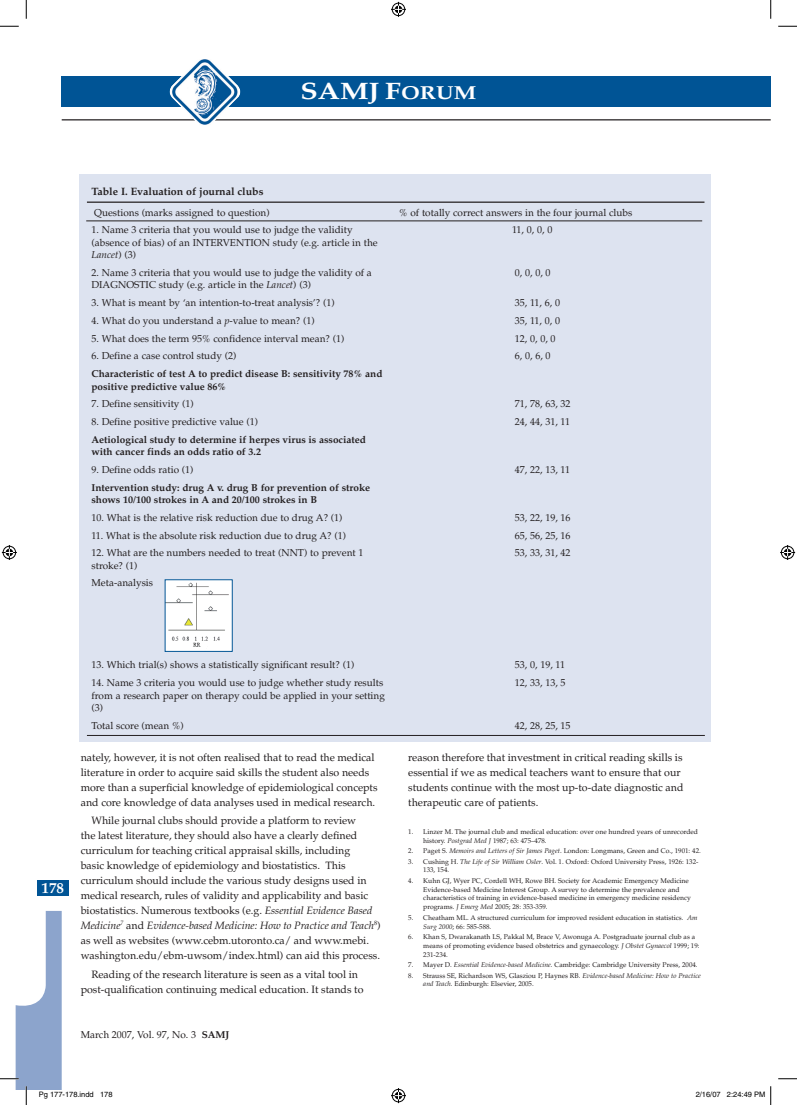
<style>
.page{position:relative;width:797px;height:1105px;background:#fff}
.page>*{position:absolute;margin:0;border:0;box-sizing:border-box;transform-origin:0 0}
.t1{font:700 23.75px "Palatino";color:#fff;scale:1.2 1}
.t2{font:700 15px "Palatino";color:#fff}
.t3{font:10.62px/15px "Palatino";color:#231f20}
.t4{font:700 10.62px "Palatino";color:#231f20}
.t5{font:10px/12.5px "Palatino";color:#231f20}
.t6{font:700 10px/12.5px "Palatino";color:#231f20}
.t7{font:7.5px "Helvetica";color:#000}
.t8{font:6.88px/8.8px "Palatino";color:#231f20}
.s1{font-size:18.75px}
.s2{font-style:italic}
.s3{font-weight:700}
</style>
<div class="page">
<div style="left:62px;top:77px;width:708px;height:30px;background:#005495"></div>
<hr style="left:62px;top:119px;width:708px;height:1px;background:#231f20">
<img style="left:169px;top:59px;width:71px;height:66px">
<div style="left:38px;top:880px;width:31px;height:16px;background:#005495"></div>
<div style="left:79px;top:174px;width:631px;height:568px;background:#dde3f0"></div>
<hr style="left:87px;top:735px;width:618px;height:1px;background:#231f20">
<img style="left:167px;top:581px;width:63px;height:69px">
<hr style="left:87px;top:202px;width:617px;height:1px;background:#231f20">
<hr style="left:86px;top:221px;width:616px;height:1px;background:#231f20">
<svg style="left:0;top:25px;width:19px;height:2px"></svg>
<svg style="left:778px;top:25px;width:19px;height:2px"></svg>
<svg style="left:778px;top:1078px;width:19px;height:1px"></svg>
<svg style="left:25px;top:0;width:2px;height:19px"></svg>
<svg style="left:770px;top:0;width:1px;height:19px"></svg>
<svg style="left:391px;top:2px;width:15px;height:15px"></svg>
<svg style="left:391px;top:1088px;width:15px;height:15px"></svg>
<svg style="left:2px;top:545px;width:15px;height:15px"></svg>
<svg style="left:780px;top:545px;width:15px;height:15px"></svg>
<svg style="left:0;top:911px;width:62px;height:194px"></svg>
<svg style="left:770px;top:1086px;width:1px;height:19px"></svg>
<h1 class="t1" style="left:300px;top:76px;width:148px">SAMJ F<span class="s1">ORUM</span></h1>
<p class="t4" style="left:91px;top:185px;width:173px">Table I. Evaluation of journal clubs</p>
<p class="t5" style="left:94px;top:206px;width:177px">Questions (marks assigned to question)</p>
<p class="t5" style="left:399px;top:206px;width:234px">% of totally correct answers in the four journal clubs</p>
<p class="t5" style="left:91px;top:224px;width:287px">1. Name 3 criteria that you would use to judge the validity (absence of bias) of an INTERVENTION study (e.g. article in the<br><span class="s2">Lancet</span>) (3)</p>
<p class="t5" style="left:512px;top:224px;width:42px">11, 0, 0, 0</p>
<p class="t5" style="left:91px;top:266px;width:282px">2. Name 3 criteria that you would use to judge the validity of a<br>DIAGNOSTIC study (e.g. article in the <span class="s2">Lancet</span>) (3)</p>
<p class="t5" style="left:515px;top:266px;width:37px">0, 0, 0, 0</p>
<p class="t5" style="left:91px;top:297px;width:245px">3. What is meant by ‘an intention-to-treat analysis’? (1)</p>
<p class="t5" style="left:515px;top:297px;width:47px">35, 11, 6, 0</p>
<p class="t5" style="left:91px;top:314px;width:225px">4. What do you understand a <span class="s2">p</span>-value to mean? (1)</p>
<p class="t5" style="left:515px;top:314px;width:47px">35, 11, 0, 0</p>
<p class="t5" style="left:91px;top:332px;width:254px">5. What does the term 95% confidence interval mean? (1)</p>
<p class="t5" style="left:515px;top:332px;width:42px">12, 0, 0, 0</p>
<p class="t5" style="left:91px;top:350px;width:146px">6. Define a case control study (2)</p>
<p class="t5" style="left:515px;top:350px;width:37px">6, 0, 6, 0</p>
<p class="t6" style="left:91px;top:367px;width:292px">Characteristic of test A to predict disease B: sensitivity 78% and positive predictive value 86%</p>
<p class="t5" style="left:91px;top:398px;width:104px">7. Define sensitivity (1)</p>
<p class="t5" style="left:515px;top:398px;width:57px">71, 78, 63, 32</p>
<p class="t5" style="left:91px;top:415px;width:168px">8. Define positive predictive value (1)</p>
<p class="t5" style="left:515px;top:415px;width:57px">24, 44, 31, 11</p>
<p class="t6" style="left:91px;top:433px;width:276px">Aetiological study to determine if herpes virus is associated with cancer finds an odds ratio of 3.2</p>
<p class="t5" style="left:91px;top:463px;width:104px">9. Define odds ratio (1)</p>
<p class="t5" style="left:515px;top:463px;width:57px">47, 22, 13, 11</p>
<p class="t6" style="left:91px;top:481px;width:280px">Intervention study: drug A v. drug B for prevention of stroke shows 10/100 strokes in A and 20/100 strokes in B</p>
<p class="t5" style="left:91px;top:511px;width:252px">10. What is the relative risk reduction due to drug A? (1)</p>
<p class="t5" style="left:515px;top:511px;width:57px">53, 22, 19, 16</p>
<p class="t5" style="left:91px;top:529px;width:256px">11. What is the absolute risk reduction due to drug A? (1)</p>
<p class="t5" style="left:515px;top:529px;width:57px">65, 56, 25, 16</p>
<p class="t5" style="left:91px;top:547px;width:273px">12. What are the numbers needed to treat (NNT) to prevent 1 stroke? (1)</p>
<p class="t5" style="left:515px;top:547px;width:57px">53, 33, 31, 42</p>
<p class="t5" style="left:91px;top:577px;width:63px">Meta-analysis</p>
<h2 class="t2" style="left:42px;top:878px;width:24px">178</h2>
<p class="t5" style="left:91px;top:659px;width:264px">13. Which trial(s) shows a statistically significant result? (1)</p>
<p class="t5" style="left:515px;top:659px;width:52px">53, 0, 19, 11</p>
<p class="t5" style="left:91px;top:676px;width:295px">14. Name 3 criteria you would use to judge whether study results from a research paper on therapy could be applied in your setting (3)</p>
<p class="t5" style="left:515px;top:676px;width:52px">12, 33, 13, 5</p>
<p class="t5" style="left:91px;top:719px;width:94px">Total score (mean %)</p>
<p class="t5" style="left:515px;top:719px;width:57px">42, 28, 25, 15</p>
<p class="t3" style="left:81px;top:750px;width:298px">nately, however, it is not often realised that to read the medical literature in order to acquire said skills the student also needs more than a superficial knowledge of epidemiological concepts and core knowledge of data analyses used in medical research.</p>
<p class="t3" style="left:81px;top:813px;width:301px;text-indent:11px">While journal clubs should provide a platform to review<br>the latest literature, they should also have a clearly defined curriculum for teaching critical appraisal skills, including<br>basic knowledge of epidemiology and biostatistics. This curriculum should include the various study designs used in medical research, rules of validity and applicability and basic biostatistics. Numerous textbooks (e.g. <span class="s2">Essential Evidence Based Medicine</span><sup>7</sup> and <span class="s2">Evidence-based Medicine: How to Practice and Teach</span><sup>8</sup>) as well as websites (www.cebm.utoronto.ca/ and www.mebi. washington.edu/ebm-uwsom/index.html) can aid this process.</p>
<p class="t3" style="left:81px;top:967px;width:284px;text-align:center">Reading of the research literature is seen as a vital tool in post-qualification continuing medical education. It stands to</p>
<p class="t5" style="left:81px;top:1029px;width:150px">March 2007, Vol. 97, No. 3 <span class="s3">SAMJ</span></p>
<p class="t3" style="left:408px;top:750px;width:277px">reason therefore that investment in critical reading skills is essential if we as medical teachers want to ensure that our students continue with the most up-to-date diagnostic and therapeutic care of patients.</p>
<p class="t8" style="left:423px;top:827px;width:276px;text-indent:-15px">1. Linzer M. The journal club and medical education: over one hundred years of unrecorded history. <span class="s2">Postgrad Med J</span> 1987; 63: 475–478.</p>
<p class="t8" style="left:408px;top:847px;width:294px">2. Paget S. <span class="s2">Memoirs and Letters of Sir James Paget</span>. London: Longmans, Green and Co., 1901: 42.</p>
<p class="t8" style="left:423px;top:857px;width:276px;text-indent:-15px">3. Cushing H. <span class="s2">The Life of Sir William Osler</span>. Vol. 1. Oxford: Oxford University Press, 1926: 132-<br>133, 154.</p>
<p class="t8" style="left:423px;top:876px;width:269px;text-indent:-15px">4. Kuhn GJ, Wyer PC, Cordell WH, Rowe BH. Society for Academic Emergency Medicine Evidence-based Medicine Interest Group. A survey to determine the prevalence and characteristics of training in evidence-based medicine in emergency medicine residency programs. <span class="s2">J Emerg Med</span> 2005; 28: 353-359.</p>
<p class="t8" style="left:423px;top:913px;width:276px;text-indent:-15px">5. Cheatham ML. A structured curriculum for improved resident education in statistics. <span class="s2">Am<br>Surg 2000</span>; 66: 585-588.</p>
<p class="t8" style="left:423px;top:932px;width:278px;text-indent:-15px">6. Khan S, Dwarakanath LS, Pakkal M, Brace V, Awonuga A. Postgraduate journal club as a means of promoting evidence based obstetrics and gynaecology. <span class="s2">J Obstet Gynaecol</span> 1999; 19:<br>231-234.</p>
<p class="t8" style="left:408px;top:960px;width:291px">7. Mayer D. <span class="s2">Essential Evidence-based Medicine</span>. Cambridge: Cambridge University Press, 2004.</p>
<p class="t8" style="left:423px;top:971px;width:279px;text-indent:-15px">8. Strauss SE, Richardson WS, Glasziou P, Haynes RB. <span class="s2">Evidence-based Medicine: How to Practice and Teach</span>. Edinburgh: Elsevier, 2005.</p>
<p class="t7" style="left:39px;top:1090px;width:75px">Pg 177-178.indd 178</p>
<p class="t7" style="left:695px;top:1090px;width:71px">2/16/07 2:24:49 PM</p>
</div>
